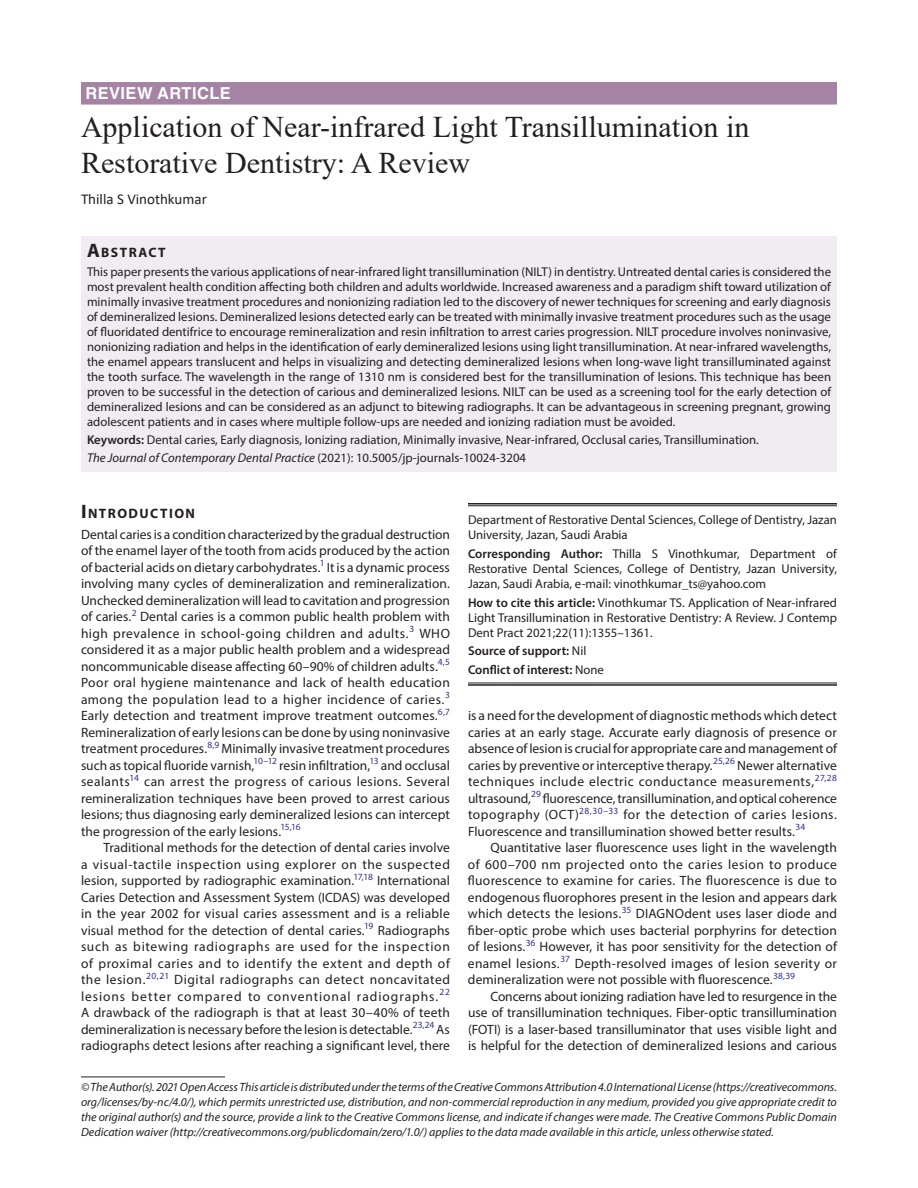
<style>
.page{position:relative;width:918px;height:1188px;background:#fff}
.page>*{position:absolute;margin:0;border:0;box-sizing:border-box;transform-origin:0 0}
.t1{font:30px/36px "Times New Roman";color:#231f20}
.ArticleType{font:700 16.5px "Helvetica LT Std";letter-spacing:.025em;color:#fff}
.AuthorName{font:15px "Calibri";color:#231f20}
.Head-1{font:700 13.65px "Myriad Pro";letter-spacing:.105em;color:#231f20}
.AbstractTitle{font:700 13.65px "Myriad Pro";letter-spacing:.105em;color:#231f20}
.Para-Indent{font:13.5px/16.5px "Myriad Pro";letter-spacing:.005em;color:#231f20;text-align:justify}
.Para-NoIndent{font:13.5px/16.5px "Myriad Pro";letter-spacing:.005em;color:#231f20;text-align:justify}
.Abstract-Para-first{font:12.75px/15px "Myriad Pro";color:#231f20;text-align:justify}
.Corresponding_Author{font:12.75px/15.3px "Myriad Pro";color:#231f20;text-align:justify}
.How_to_Cite{font:12.75px/15.3px "Myriad Pro";color:#231f20;text-align:justify}
.Keywords{font:12.75px "Myriad Pro";color:#231f20}
.Affiliation-first{font:12.75px/15.3px "Myriad Pro";color:#231f20}
.JT_DOI{font:italic 12.75px "Myriad Pro";color:#231f20}
.COI{font:600 12.75px "Myriad Pro";color:#231f20}
.Source{font:600 12.75px "Myriad Pro";color:#231f20}
.FootNote{font:italic 12px/15px "Myriad Pro";color:#231f20;text-align:justify}
.s1{font-size:19.5px}
.s2{font-weight:600}
.s3{font-style:normal}
.s4{font-weight:400}
</style>
<div class="page">
<div style="left:81px;top:82px;width:756px;height:23px;background:#a483a5"></div>
<div style="left:81px;top:236px;width:756px;height:26px;background:#f0ecf1"></div>
<div style="left:81px;top:261px;width:756px;height:174px;background:#f0ecf1"></div>
<div style="left:81px;top:429px;width:756px;height:24px;background:#f0ecf1"></div>
<div style="left:81px;top:447px;width:756px;height:24px;background:#f0ecf1"></div>
<hr style="left:81px;top:1077px;width:144px;height:1px;background:#231f20">
<hr style="left:468px;top:503px;width:369px;height:2px;background:#231f20">
<hr style="left:468px;top:506px;width:369px;height:1px;background:#231f20">
<hr style="left:468px;top:683px;width:369px;height:1px;background:#231f20">
<hr style="left:468px;top:684px;width:369px;height:2px;background:#231f20">
<p class="ArticleType" style="left:86px;top:83px;width:147px">REVIEW ARTICLE</p>
<p class="t1" style="left:81px;top:108px;width:670px">Application of Near-infrared Light Transillumination in<br>Restorative Dentistry: A Review</p>
<p class="AuthorName" style="left:81px;top:189px;width:127px">Thilla S Vinothkumar</p>
<p class="AbstractTitle" style="left:87px;top:243px;width:80px"><span class="s1">A</span>BSTRACT</p>
<p class="Abstract-Para-first" style="left:87px;top:264px;width:746px">This paper presents the various applications of near-infrared light transillumination (NILT) in dentistry. Untreated dental caries is considered the most prevalent health condition affecting both children and adults worldwide. Increased awareness and a paradigm shift toward utilization of minimally invasive treatment procedures and nonionizing radiation led to the discovery of newer techniques for screening and early diagnosis of demineralized lesions. Demineralized lesions detected early can be treated with minimally invasive treatment procedures such as the usage of fluoridated dentifrice to encourage remineralization and resin infiltration to arrest caries progression. NILT procedure involves noninvasive, nonionizing radiation and helps in the identification of early demineralized lesions using light transillumination. At near-infrared wavelengths, the enamel appears translucent and helps in visualizing and detecting demineralized lesions when long-wave light transilluminated against the tooth surface. The wavelength in the range of 1310 nm is considered best for the transillumination of lesions. This technique has been proven to be successful in the detection of carious and demineralized lesions. NILT can be used as a screening tool for the early detection of demineralized lesions and can be considered as an adjunct to bitewing radiographs. It can be advantageous in screening pregnant, growing adolescent patients and in cases where multiple follow-ups are needed and ionizing radiation must be avoided.</p>
<p class="Keywords" style="left:87px;top:432px;width:673px"><span class="s2">Keywords:</span> Dental caries, Early diagnosis, Ionizing radiation, Minimally invasive, Near-infrared, Occlusal caries, Transillumination.</p>
<p class="JT_DOI" style="left:87px;top:450px;width:441px">The Journal of Contemporary Dental Practice <span class="s3">(2021): 10.5005/jp-journals-10024-3204</span></p>
<p class="Head-1" style="left:81px;top:504px;width:116px"><span class="s1">I</span>NTRODUCTION</p>
<p class="Para-NoIndent" style="left:81px;top:526px;width:371px">Dental caries is a condition characterized by the gradual destruction of the enamel layer of the tooth from acids produced by the action of bacterial acids on dietary carbohydrates.<sup>1</sup> It is a dynamic process involving many cycles of demineralization and remineralization.<br>Unchecked demineralization will lead to cavitation and progression of caries.<sup>2</sup> Dental caries is a common public health problem with high prevalence in school-going children and adults.<sup>3</sup> WHO considered it as a major public health problem and a widespread noncommunicable disease affecting 60–90% of children adults.<sup>4,5<br></sup>Poor oral hygiene maintenance and lack of health education among the population lead to a higher incidence of caries.<sup>3<br></sup>Early detection and treatment improve treatment outcomes.<sup>6,7<br></sup>Remineralization of early lesions can be done by using noninvasive treatment procedures.<sup>8,9</sup> Minimally invasive treatment procedures such as topical fluoride varnish,<sup>10–12</sup> resin infiltration,<sup>13</sup> and occlusal sealants<sup>14</sup> can arrest the progress of carious lesions. Several remineralization techniques have been proved to arrest carious lesions; thus diagnosing early demineralized lesions can intercept the progression of the early lesions.<sup>15,16</sup></p>
<p class="Para-Indent" style="left:81px;top:839px;width:371px;text-indent:22px">Traditional methods for the detection of dental caries involve a visual-tactile inspection using explorer on the suspected lesion, supported by radiographic examination.<sup>17,18</sup> International Caries Detection and Assessment System (ICDAS) was developed in the year 2002 for visual caries assessment and is a reliable visual method for the detection of dental caries.<sup>19</sup> Radiographs such as bitewing radiographs are used for the inspection of proximal caries and to identify the extent and depth of the lesion.<sup>20,21</sup> Digital radiographs can detect noncavitated lesions better compared to conventional radiographs.<sup>22<br></sup>A drawback of the radiograph is that at least 30–40% of teeth demineralization is necessary before the lesion is detectable.<sup>23,24</sup> As radiographs detect lesions after reaching a significant level, there</p>
<p class="Affiliation-first" style="left:468px;top:512px;width:370px">Department of Restorative Dental Sciences, College of Dentistry, Jazan<br>University, Jazan, Saudi Arabia</p>
<p class="Corresponding_Author" style="left:468px;top:545px;width:371px"><span class="s2">Corresponding Author:</span> Thilla S Vinothkumar, Department of Restorative Dental Sciences, College of Dentistry, Jazan University, Jazan, Saudi Arabia, e-mail: vinothkumar_ts@yahoo.com</p>
<p class="How_to_Cite" style="left:468px;top:594px;width:371px"><span class="s2">How to cite this article:</span> Vinothkumar TS. Application of Near-infrared Light Transillumination in Restorative Dentistry: A Review. J Contemp Dent Pract 2021;22(11):1355–1361.</p>
<p class="Source" style="left:468px;top:643px;width:120px">Source of support: <span class="s4">Nil</span></p>
<p class="COI" style="left:468px;top:661px;width:137px">Conflict of interest: <span class="s4">None</span></p>
<p class="Para-Indent" style="left:468px;top:707px;width:371px">is a need for the development of diagnostic methods which detect caries at an early stage. Accurate early diagnosis of presence or absence of lesion is crucial for appropriate care and management of caries by preventive or interceptive therapy.<sup>25,26</sup> Newer alternative techniques include electric conductance measurements,<sup>27,28 </sup>ultrasound,<sup>29</sup> fluorescence, transillumination, and optical coherence topography (OCT)<sup>28,30–33</sup> for the detection of caries lesions.<br>Fluorescence and transillumination showed better results.<sup>34</sup></p>
<p class="Para-Indent" style="left:468px;top:839px;width:370px;text-indent:22px">Quantitative laser fluorescence uses light in the wavelength of 600–700 nm projected onto the caries lesion to produce fluorescence to examine for caries. The fluorescence is due to endogenous fluorophores present in the lesion and appears dark which detects the lesions.<sup>35</sup> DIAGNOdent uses laser diode and fiber-optic probe which uses bacterial porphyrins for detection of lesions.<sup>36</sup> However, it has poor sensitivity for the detection of enamel lesions.<sup>37</sup> Depth-resolved images of lesion severity or demineralization were not possible with fluorescence.<sup>38,39</sup></p>
<p class="Para-Indent" style="left:468px;top:988px;width:371px;text-indent:22px">Concerns about ionizing radiation have led to resurgence in the use of transillumination techniques. Fiber-optic transillumination (FOTI) is a laser-based transilluminator that uses visible light and is helpful for the detection of demineralized lesions and carious</p>
<p class="FootNote" style="left:81px;top:1079px;width:758px">© The Author(s). 2021 Open Access This article is distributed under the terms of the Creative Commons Attribution 4.0 International License (https://creativecommons. org/licenses/by-nc/4.0/), which permits unrestricted use, distribution, and non-commercial reproduction in any medium, provided you give appropriate credit to the original author(s) and the source, provide a link to the Creative Commons license, and indicate if changes were made. The Creative Commons Public Domain Dedication waiver (http://creativecommons.org/publicdomain/zero/1.0/) applies to the data made available in this article, unless otherwise stated.</p>
</div>
